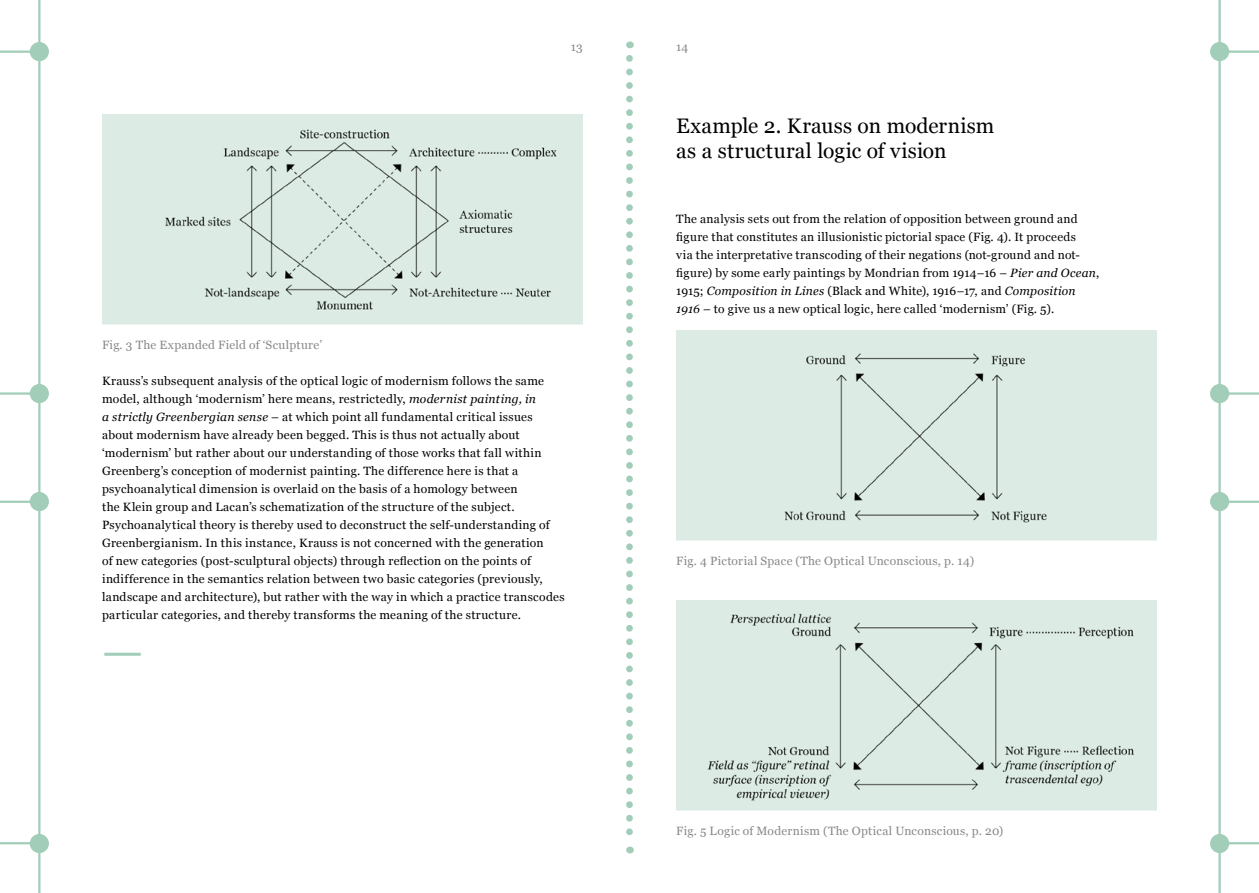
<style>
.page{position:relative;width:1259px;height:893px;background:#fff}
.page>*{position:absolute;margin:0;border:0;box-sizing:border-box;transform-origin:0 0}
.t1{font:48px "Georgia";color:#a2cdb9}
.t2{font:21px/25.5px "Georgia";letter-spacing:.01em;color:#000}
.t3{font:12px/18px "Georgia";letter-spacing:.025em;color:#000}
.t4{font:12px "Georgia";letter-spacing:.02em;color:#87888a}
.s1{font-style:italic}
</style>
<div class="page">
<hr style="left:1218px;top:0;width:2px;height:893px;background:#a2cdb9">
<hr style="left:1228px;top:51px;width:31px;height:2px;background:#a2cdb9">
<hr style="left:1228px;top:392px;width:31px;height:3px;background:#a2cdb9">
<hr style="left:1228px;top:501px;width:31px;height:2px;background:#a2cdb9">
<hr style="left:1228px;top:842px;width:31px;height:2px;background:#a2cdb9">
<div style="left:1210px;top:43px;width:18px;height:17px;background:#a2cdb9;border-radius:50%"></div>
<div style="left:1210px;top:42px;width:19px;height:19px;border:2px solid #a2cdb9;border-radius:50%"></div>
<div style="left:1210px;top:385px;width:18px;height:17px;background:#a2cdb9;border-radius:50%"></div>
<div style="left:1210px;top:384px;width:19px;height:19px;border:2px solid #a2cdb9;border-radius:50%"></div>
<div style="left:1210px;top:493px;width:18px;height:17px;background:#a2cdb9;border-radius:50%"></div>
<div style="left:1210px;top:492px;width:19px;height:19px;border:2px solid #a2cdb9;border-radius:50%"></div>
<div style="left:1210px;top:835px;width:18px;height:17px;background:#a2cdb9;border-radius:50%"></div>
<div style="left:1210px;top:834px;width:19px;height:19px;border:2px solid #a2cdb9;border-radius:50%"></div>
<hr style="left:38px;top:0;width:2px;height:893px;background:#a2cdb9">
<hr style="left:0;top:51px;width:30px;height:2px;background:#a2cdb9">
<hr style="left:0;top:392px;width:30px;height:3px;background:#a2cdb9">
<hr style="left:0;top:501px;width:30px;height:2px;background:#a2cdb9">
<hr style="left:0;top:842px;width:30px;height:2px;background:#a2cdb9">
<div style="left:31px;top:43px;width:17px;height:17px;background:#a2cdb9;border-radius:50%"></div>
<div style="left:30px;top:42px;width:19px;height:19px;border:2px solid #a2cdb9;border-radius:50%"></div>
<div style="left:31px;top:385px;width:17px;height:17px;background:#a2cdb9;border-radius:50%"></div>
<div style="left:30px;top:384px;width:19px;height:19px;border:2px solid #a2cdb9;border-radius:50%"></div>
<div style="left:31px;top:493px;width:17px;height:17px;background:#a2cdb9;border-radius:50%"></div>
<div style="left:30px;top:492px;width:19px;height:19px;border:2px solid #a2cdb9;border-radius:50%"></div>
<div style="left:31px;top:835px;width:17px;height:17px;background:#a2cdb9;border-radius:50%"></div>
<div style="left:30px;top:834px;width:19px;height:19px;border:2px solid #a2cdb9;border-radius:50%"></div>
<svg style="left:626px;top:58px;width:7px;height:795px"></svg>
<div style="left:676px;top:331px;width:481px;height:210px;background:#dcebe4"></div>
<img style="left:676px;top:601px;width:481px;height:210px">
<img style="left:102px;top:115px;width:481px;height:210px">
<p class="t4" style="left:571px;top:40px;width:13px">13</p>
<p class="t4" style="left:676px;top:40px;width:13px">14</p>
<h2 class="t2" style="left:676px;top:113px;width:319px">Example 2. Krauss on modernism as a structural logic of vision</h2>
<p class="t4" style="left:102px;top:337px;width:222px">Fig. 3 The Expanded Field of ‘Sculpture’</p>
<p class="t3" style="left:102px;top:372px;width:464px">Krauss’s subsequent analysis of the optical logic of modernism follows the same model, although ‘modernism’ here means, restrictedly, <span class="s1">modernist painting, in<br>a strictly Greenbergian sense</span> – at which point all fundamental critical issues about modernism have already been begged. This is thus not actually about ‘modernism’ but rather about our understanding of those works that fall within Greenberg’s conception of modernist painting. The difference here is that a psychoanalytical dimension is overlaid on the basis of a homology between<br>the Klein group and Lacan’s schematization of the structure of the subject.<br>Psychoanalytical theory is thereby used to deconstruct the self-understanding of Greenbergianism. In this instance, Krauss is not concerned with the generation<br>of new categories (post-sculptural objects) through reflection on the points of indifference in the semantics relation between two basic categories (previously, landscape and architecture), but rather with the way in which a practice transcodes particular categories, and thereby transforms the meaning of the structure.</p>
<h1 class="t1" style="left:102px;top:621px;width:43px">—</h1>
<p class="t3" style="left:676px;top:210px;width:424px">The analysis sets out from the relation of opposition between ground and figure that constitutes an illusionistic pictorial space (Fig. 4). It proceeds<br>via the interpretative transcoding of their negations (not-ground and not&shy;figure) by some early paintings by Mondrian from 1914–16 – <span class="s1">Pier and Ocean</span>, 1915; <span class="s1">Composition in Lines</span> (Black and White), 1916–17, and <span class="s1">Composition 1916</span> – to give us a new optical logic, here called ‘modernism’ (Fig. 5).</p>
<p class="t4" style="left:676px;top:553px;width:299px">Fig. 4 Pictorial Space (The Optical Unconscious, p. 14)</p>
<p class="t4" style="left:676px;top:823px;width:329px">Fig. 5 Logic of Modernism (The Optical Unconscious, p. 20)</p>
</div>
